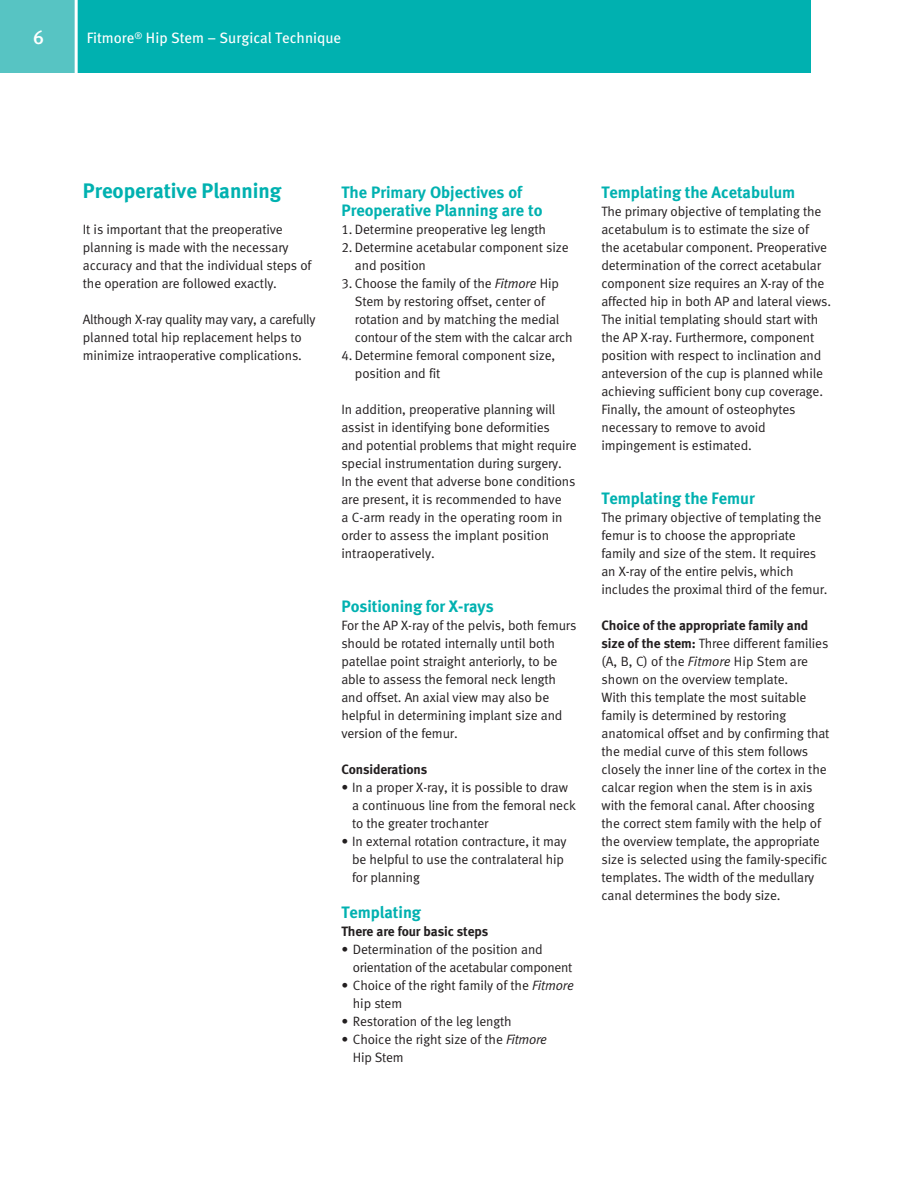
<style>
.page{position:relative;width:918px;height:1188px;background:#fff}
.page>*{position:absolute;margin:0;border:0;box-sizing:border-box;transform-origin:0 0}
.t1{font:21px "Meta Bold LF";color:#00b1b0}
.t2{font:19.5px "Meta Medium LF";color:#fff}
.t3{font:16.5px/18px "Meta Bold LF";color:#00b1b0}
.t4{font:15px "Meta Book LF";color:#fff}
.t5{font:13.5px/18px "Meta Normal LF";letter-spacing:-.01em;color:#231f20}
.t6{font:13.5px "Meta Bold LF";letter-spacing:-.01em;color:#231f20}
.s1{font-style:italic}
.s2{font-family:"Meta Bold LF"}
</style>
<div class="page">
<div style="left:78px;top:0;width:733px;height:73px;background:#00b1b0"></div>
<div style="left:0;top:0;width:75px;height:73px;background:#57c4c3"></div>
<h2 class="t2" style="left:33px;top:26px;width:12px">6</h2>
<p class="t4" style="left:87px;top:29px;width:256px">Fitmore<sup>®</sup> Hip Stem – Surgical Technique</p>
<h1 class="t1" style="left:83px;top:178px;width:200px">Preoperative Planning</h1>
<p class="t5" style="left:83px;top:220px;width:230px">It is important that the preoperative planning is made with the necessary accuracy and that the individual steps of the operation are followed exactly.</p>
<p class="t5" style="left:83px;top:310px;width:234px">Although X-ray quality may vary, a carefully planned total hip replacement helps to minimize intraoperative complications.</p>
<p class="t3" style="left:341px;top:183px;width:203px">The Primary Objectives of<br>Preoperative Planning are to</p>
<p class="t5" style="left:341px;top:220px;width:206px">1. Determine preoperative leg length</p>
<p class="t5" style="left:355px;top:238px;width:215px;text-indent:-14px">2. Determine acetabular component size and position</p>
<p class="t5" style="left:355px;top:274px;width:219px;text-indent:-14px">3. Choose the family of the <span class="s1">Fitmore</span> Hip Stem by restoring offset, center of rotation and by matching the medial contour of the stem with the calcar arch</p>
<p class="t5" style="left:355px;top:346px;width:202px;text-indent:-14px">4. Determine femoral component size, position and fit</p>
<p class="t5" style="left:341px;top:400px;width:237px">In addition, preoperative planning will assist in identifying bone deformities<br>and potential problems that might require special instrumentation during surgery.<br>In the event that adverse bone conditions are present, it is recommended to have<br>a C-arm ready in the operating room in order to assess the implant position intraoperatively.</p>
<p class="t3" style="left:341px;top:597px;width:154px">Positioning for X-rays</p>
<p class="t5" style="left:341px;top:616px;width:236px">For the AP X-ray of the pelvis, both femurs should be rotated internally until both patellae point straight anteriorly, to be able to assess the femoral neck length and offset. An axial view may also be helpful in determining implant size and version of the femur.</p>
<p class="t6" style="left:341px;top:761px;width:87px">Considerations</p>
<p class="t5" style="left:352px;top:778px;width:225px;text-indent:-11px">• In a proper X-ray, it is possible to draw a continuous line from the femoral neck to the greater trochanter</p>
<p class="t5" style="left:352px;top:832px;width:216px;text-indent:-11px">• In external rotation contracture, it may be helpful to use the contralateral hip for planning</p>
<p class="t3" style="left:341px;top:903px;width:81px">Templating</p>
<p class="t6" style="left:341px;top:923px;width:148px">There are four basic steps</p>
<p class="t5" style="left:353px;top:940px;width:221px;text-indent:-11px">• Determination of the position and orientation of the acetabular component</p>
<p class="t5" style="left:353px;top:976px;width:222px;text-indent:-11px">• Choice of the right family of the <span class="s1">Fitmore </span>hip stem</p>
<p class="t5" style="left:341px;top:1012px;width:172px">• Restoration of the leg length</p>
<p class="t5" style="left:353px;top:1030px;width:196px;text-indent:-11px">• Choice the right size of the <span class="s1">Fitmore<br></span>Hip Stem</p>
<p class="t3" style="left:601px;top:183px;width:195px">Templating the Acetabulum</p>
<p class="t5" style="left:601px;top:202px;width:231px">The primary objective of templating the acetabulum is to estimate the size of<br>the acetabular component. Preoperative determination of the correct acetabular component size requires an X-ray of the affected hip in both AP and lateral views.<br>The initial templating should start with the AP X-ray. Furthermore, component position with respect to inclination and anteversion of the cup is planned while achieving sufficient bony cup coverage.<br>Finally, the amount of osteophytes necessary to remove to avoid impingement is estimated.</p>
<p class="t3" style="left:601px;top:489px;width:155px">Templating the Femur</p>
<p class="t5" style="left:601px;top:508px;width:228px">The primary objective of templating the femur is to choose the appropriate family and size of the stem. It requires an X-ray of the entire pelvis, which includes the proximal third of the femur.</p>
<p class="t6" style="left:601px;top:617px;width:208px">Choice of the appropriate family and</p>
<p class="t5" style="left:602px;top:634px;width:229px"><span class="s2">size of the stem:</span> Three different families (A, B, C) of the <span class="s1">Fitmore</span> Hip Stem are shown on the overview template.<br>With this template the most suitable family is determined by restoring anatomical offset and by confirming that the medial curve of this stem follows closely the inner line of the cortex in the calcar region when the stem is in axis with the femoral canal. After choosing the correct stem family with the help of the overview template, the appropriate size is selected using the family-specific templates. The width of the medullary canal determines the body size.</p>
</div>
